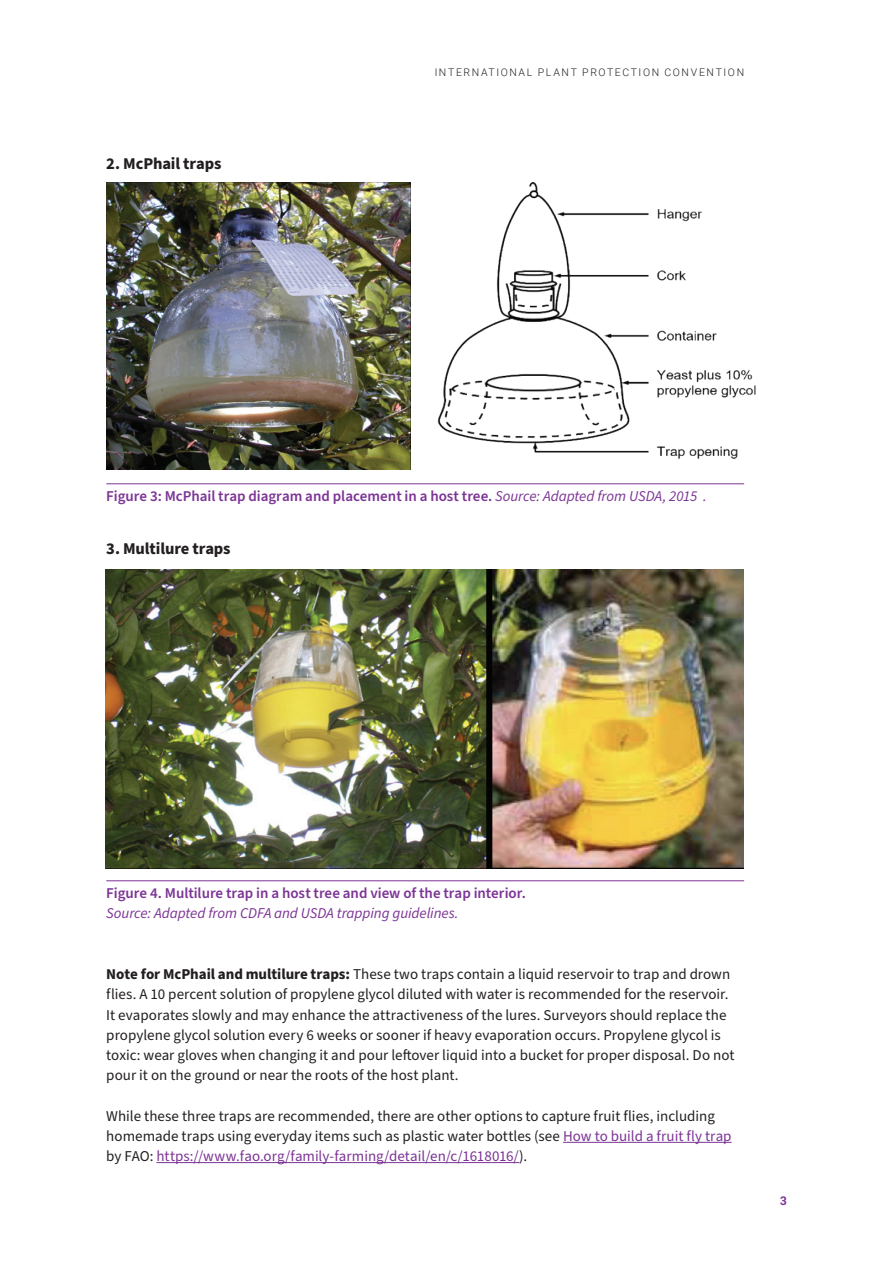
<style>
.page{position:relative;width:893px;height:1263px;background:#fff}
.page>*{position:absolute;margin:0;border:0;box-sizing:border-box;transform-origin:0 0}
.t1{font:700 16.5px "Source Sans Pro";letter-spacing:-.005em;color:#231f20}
.t2{font:15px/20.2px "Source Sans Pro";color:#231f20}
.t3{font:600 15px "Source Sans Pro";color:#7c3495}
.t4{font:italic 15px "Source Sans Pro";letter-spacing:-.005em;color:#7c3495}
.t5{font:700 12px "Roboto Slab";color:#7c3495}
.t6{font:300 10.5px "Roboto";letter-spacing:.155em;color:#231f20}
.s1{font-weight:400;font-style:italic}
.s2{font-weight:700}
.s3{color:#7c3495}
</style>
<div class="page">
<hr style="left:563px;top:1142px;width:169px;height:1px;background:#7c3495">
<hr style="left:156px;top:1162px;width:363px;height:1px;background:#7c3495">
<hr style="left:106px;top:483px;width:638px;height:1px;background:#7c3495">
<img style="left:437px;top:183px;width:319px;height:276px">
<img style="left:107px;top:183px;width:303px;height:287px">
<hr style="left:106px;top:880px;width:638px;height:1px;background:#7c3495">
<img style="left:105px;top:569px;width:639px;height:299px">
<p class="t1" style="left:106px;top:152px;width:117px">2. McPhail traps</p>
<p class="t6" style="left:435px;top:65px;width:311px">INTERNATIONAL PLANT PROTECTION CONVENTION</p>
<p class="t3" style="left:106px;top:486px;width:602px">Figure 3: McPhail trap diagram and placement in a host tree. <span class="s1">Source: Adapted from USDA, 2015 .</span></p>
<p class="t1" style="left:106px;top:537px;width:126px">3. Multilure traps</p>
<p class="t3" style="left:106px;top:883px;width:421px">Figure 4. Multilure trap in a host tree and view of the trap interior.</p>
<p class="t4" style="left:106px;top:903px;width:354px">Source: Adapted from CDFA and USDA trapping guidelines.</p>
<p class="t2" style="left:106px;top:964px;width:630px"><span class="s2">Note for McPhail and multilure traps:</span> These two traps contain a liquid reservoir to trap and drown flies. A 10 percent solution of propylene glycol diluted with water is recommended for the reservoir.<br>It evaporates slowly and may enhance the attractiveness of the lures. Surveyors should replace the propylene glycol solution every 6 weeks or sooner if heavy evaporation occurs. Propylene glycol is toxic: wear gloves when changing it and pour leftover liquid into a bucket for proper disposal. Do not pour it on the ground or near the roots of the host plant.</p>
<p class="t2" style="left:106px;top:1106px;width:627px">While these three traps are recommended, there are other options to capture fruit flies, including homemade traps using everyday items such as plastic water bottles (see <span class="s3">How to build a fruit fly trap </span>by FAO: <span class="s3">https://www.fao.org/family-farming/detail/en/c/1618016/</span>).</p>
<p class="t5" style="left:780px;top:1193px;width:8px">3</p>
</div>
